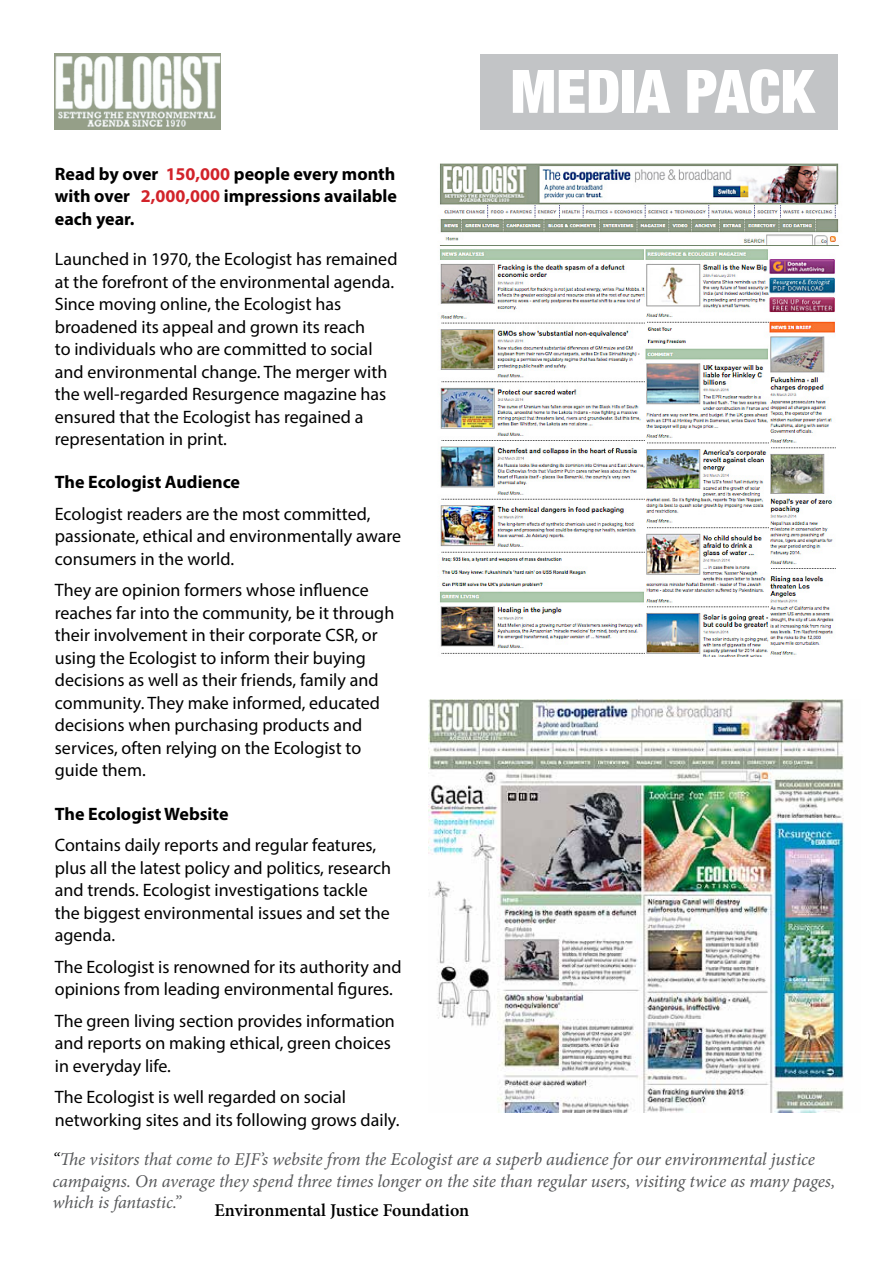
<style>
.page{position:relative;width:893px;height:1263px;background:#fff}
.page>*{position:absolute;margin:0;border:0;box-sizing:border-box;transform-origin:0 0}
.t1{font:900 condensed 60px "Helvetica Neue";color:#fff}
.t2{font:18px/22.5px "Myriad Pro";color:#000}
.t3{font:italic 18px/21.6px "Minion Pro";letter-spacing:-.01em;color:#58595b}
.t4{font:700 18px/22.5px "Myriad Pro";color:#000;text-align:justify}
.t5{font:600 18px "Minion Pro";color:#000}
.s1{color:#d2232a}
.s2{color:#000}
</style>
<div class="page">
<div style="left:480px;top:55px;width:358px;height:75px;background:#c2c4c6"></div>
<img style="left:439px;top:164px;width:400px;height:492px">
<img style="left:428px;top:700px;width:417px;height:412px">
<img style="left:55px;top:53px;width:165px;height:77px">
<h1 class="t1" style="left:511px;top:42px;width:305px">MEDIA PACK</h1>
<p class="t4" style="left:55px;top:162px;width:344px">Read by over <span class="s1">150,000</span> people every month with over <span class="s1">2,000,000</span> impressions available each year.</p>
<p class="t2" style="left:55px;top:248px;width:344px">Launched in 1970, the Ecologist has remained at the forefront of the environmental agenda.<br>Since moving online, the Ecologist has broadened its appeal and grown its reach<br>to individuals who are committed to social and environmental change. The merger with the well-regarded Resurgence magazine has ensured that the Ecologist has regained a representation in print.</p>
<p class="t4" style="left:55px;top:470px;width:187px">The Ecologist Audience</p>
<p class="t2" style="left:55px;top:502px;width:348px">Ecologist readers are the most committed, passionate, ethical and environmentally aware consumers in the world.</p>
<p class="t2" style="left:55px;top:579px;width:341px">They are opinion formers whose influence reaches far into the community, be it through their involvement in their corporate CSR, or using the Ecologist to inform their buying decisions as well as their friends, family and community. They make informed, educated decisions when purchasing products and services, often relying on the Ecologist to guide them.</p>
<p class="t4" style="left:55px;top:802px;width:175px">The Ecologist Website</p>
<p class="t2" style="left:55px;top:834px;width:338px">Contains daily reports and regular features, plus all the latest policy and politics, research and trends. Ecologist investigations tackle the biggest environmental issues and set the agenda.</p>
<p class="t2" style="left:55px;top:955px;width:348px">The Ecologist is renowned for its authority and opinions from leading environmental figures.</p>
<p class="t2" style="left:55px;top:1009px;width:342px">The green living section provides information and reports on making ethical, green choices in everyday life.</p>
<p class="t2" style="left:55px;top:1086px;width:346px">The Ecologist is well regarded on social networking sites and its following grows daily.</p>
<p class="t3" style="left:52px;top:1148px;width:784px"><span class="s2">“</span>The visitors that come to EJF’s website from the Ecologist are a superb audience for our environmental justice campaigns. On average they spend three times longer on the site than regular users, visiting twice as many pages, which is fantastic.”</p>
<p class="t5" style="left:214px;top:1198px;width:256px">Environmental Justice Foundation</p>
</div>
